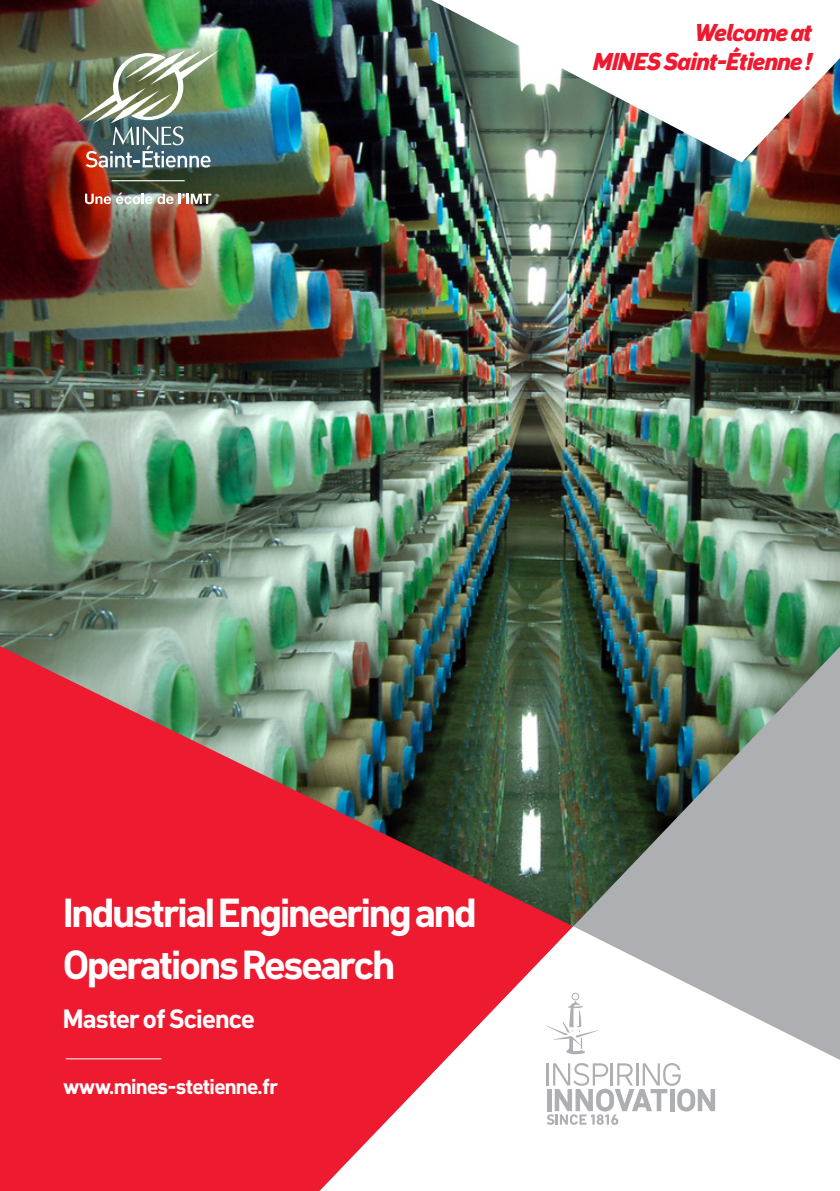
<style>
.page{position:relative;width:840px;height:1191px;background:#fff}
.page>*{position:absolute;margin:0;border:0;box-sizing:border-box;transform-origin:0 0}
.t1{font:700 40px/52.2px "Klima";letter-spacing:-.05em;color:#fff}
.t2{font:700 26px "Klima";letter-spacing:-.03em;color:#fff}
.Style_de_paragraphe_3{font:italic 800 24px "Klima";letter-spacing:-.03em;color:#ee1a30}
.t3{font:700 21.2px "Klima";letter-spacing:-.03em;color:#fff}
</style>
<div class="page">
<img style="left:0;top:0;width:839px;height:646px">
<img style="left:0;top:646px;width:573px;height:545px">
<img style="left:573px;top:646px;width:266px;height:280px">
<img style="left:431px;top:0;width:408px;height:162px">
<svg style="left:320px;top:926px;width:519px;height:265px"></svg>
<svg style="left:546px;top:1063px;width:168px;height:61px"></svg>
<svg style="left:546px;top:992px;width:51px;height:63px"></svg>
<hr style="left:66px;top:1058px;width:95px;height:1px;background:#fff">
<hr style="left:112px;top:180px;width:73px;height:1px;background:#fff">
<img style="left:77px;top:50px;width:142px;height:117px">
<svg style="left:85px;top:193px;width:88px;height:11px"></svg>
<svg style="left:179px;top:194px;width:32px;height:10px"></svg>
<p class="Style_de_paragraphe_3" style="left:693px;top:14px;width:119px">Welcome at</p>
<p class="Style_de_paragraphe_3" style="left:592px;top:43px;width:220px">MINES Saint-Étienne !</p>
<p class="t1" style="left:63px;top:883px;width:415px">Industrial Engineering and<br>Operations Research</p>
<p class="t2" style="left:63px;top:999px;width:193px">Master of Science</p>
<p class="t3" style="left:63px;top:1070px;width:216px">www.mines-stetienne.fr</p>
</div>
